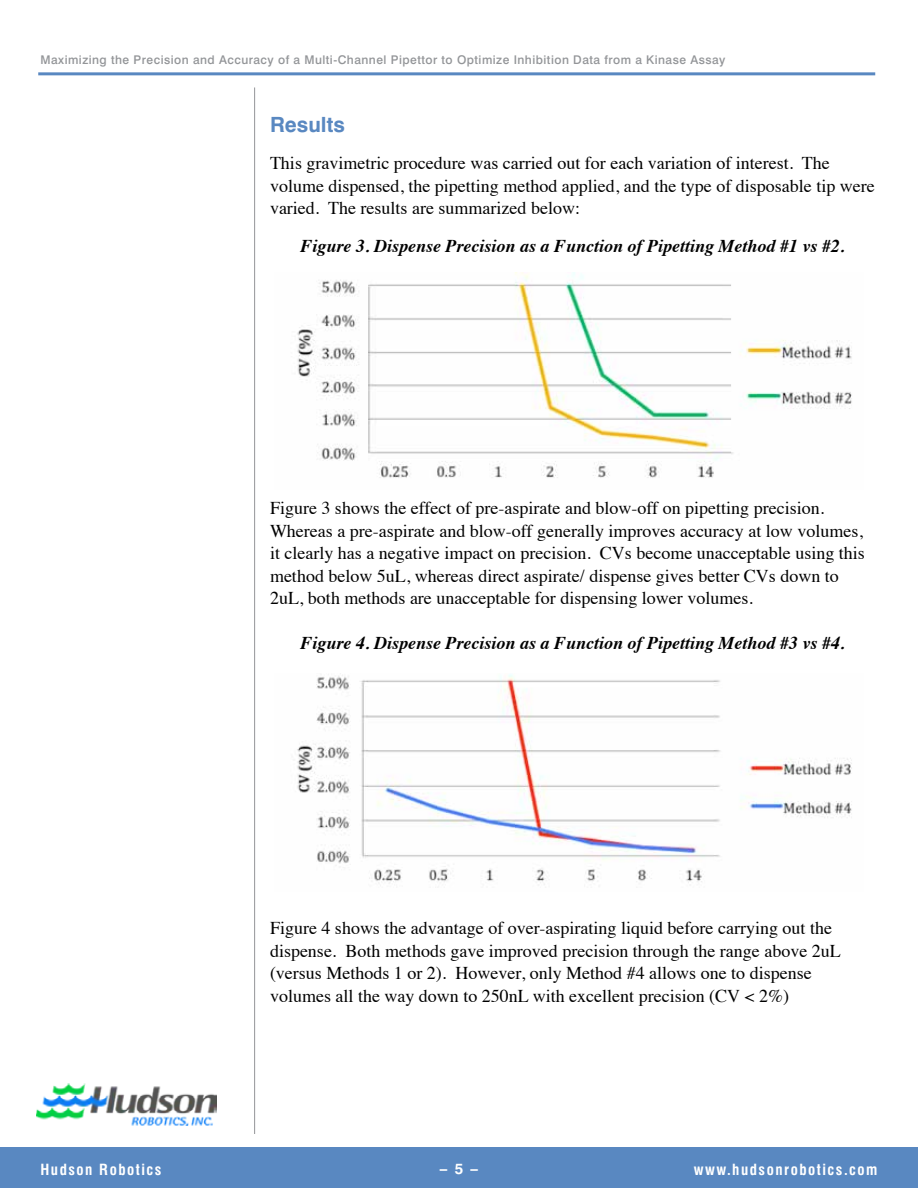
<style>
.page{position:relative;width:918px;height:1188px;background:#fff}
.page>*{position:absolute;margin:0;border:0;box-sizing:border-box;transform-origin:0 0}
.t1{font:700 21px "Swiss 721 BT";color:#5988c1}
.t2{font:18px/22.5px "Times";color:#000}
.t3{font:italic 700 18px "Times";color:#000}
.t4{font:700 condensed 15px "Swiss 721 BT";letter-spacing:.1em;color:#fff}
.t5{font:700 15px "Swiss 721 BT";color:#fff}
.t6{font:500 12px "Swiss 721 BT";letter-spacing:.04em;color:#939598}
</style>
<div class="page">
<div style="left:0;top:1148px;width:918px;height:40px;background:#5988c1"></div>
<img style="left:36px;top:1083px;width:180px;height:43px">
<hr style="left:38px;top:72px;width:837px;height:3px;background:#5988c1">
<hr style="left:254px;top:87px;width:1px;height:1047px;background:#939598">
<img style="left:297px;top:273px;width:555px;height:205px">
<img style="left:297px;top:674px;width:555px;height:211px">
<p class="t6" style="left:40px;top:52px;width:686px">Maximizing the Precision and Accuracy of a Multi-Channel Pipettor to Optimize Inhibition Data from a Kinase Assay</p>
<p class="t1" style="left:270px;top:111px;width:76px">Results</p>
<p class="t2" style="left:270px;top:150px;width:606px">This gravimetric procedure was carried out for each variation of interest. The volume dispensed, the pipetting method applied, and the type of disposable tip were varied. The results are summarized below:</p>
<p class="t3" style="left:301px;top:229px;width:546px">Figure 3. Dispense Precision as a Function of Pipetting Method #1 vs #2.</p>
<p class="t2" style="left:270px;top:495px;width:596px">Figure 3 shows the effect of pre-aspirate and blow-off on pipetting precision.<br>Whereas a pre-aspirate and blow-off generally improves accuracy at low volumes, it clearly has a negative impact on precision. CVs become unacceptable using this method below 5uL, whereas direct aspirate/ dispense gives better CVs down to 2uL, both methods are unacceptable for dispensing lower volumes.</p>
<p class="t3" style="left:301px;top:626px;width:546px">Figure 4. Dispense Precision as a Function of Pipetting Method #3 vs #4.</p>
<p class="t2" style="left:270px;top:915px;width:572px">Figure 4 shows the advantage of over-aspirating liquid before carrying out the dispense. Both methods gave improved precision through the range above 2uL (versus Methods 1 or 2). However, only Method #4 allows one to dispense volumes all the way down to 250nL with excellent precision (CV &lt; 2%)</p>
<p class="t4" style="left:40px;top:1160px;width:122px">Hudson Robotics</p>
<p class="t5" style="left:440px;top:1160px;width:40px">– 5 –</p>
<p class="t4" style="left:694px;top:1160px;width:185px">www.hudsonrobotics.com</p>
</div>
